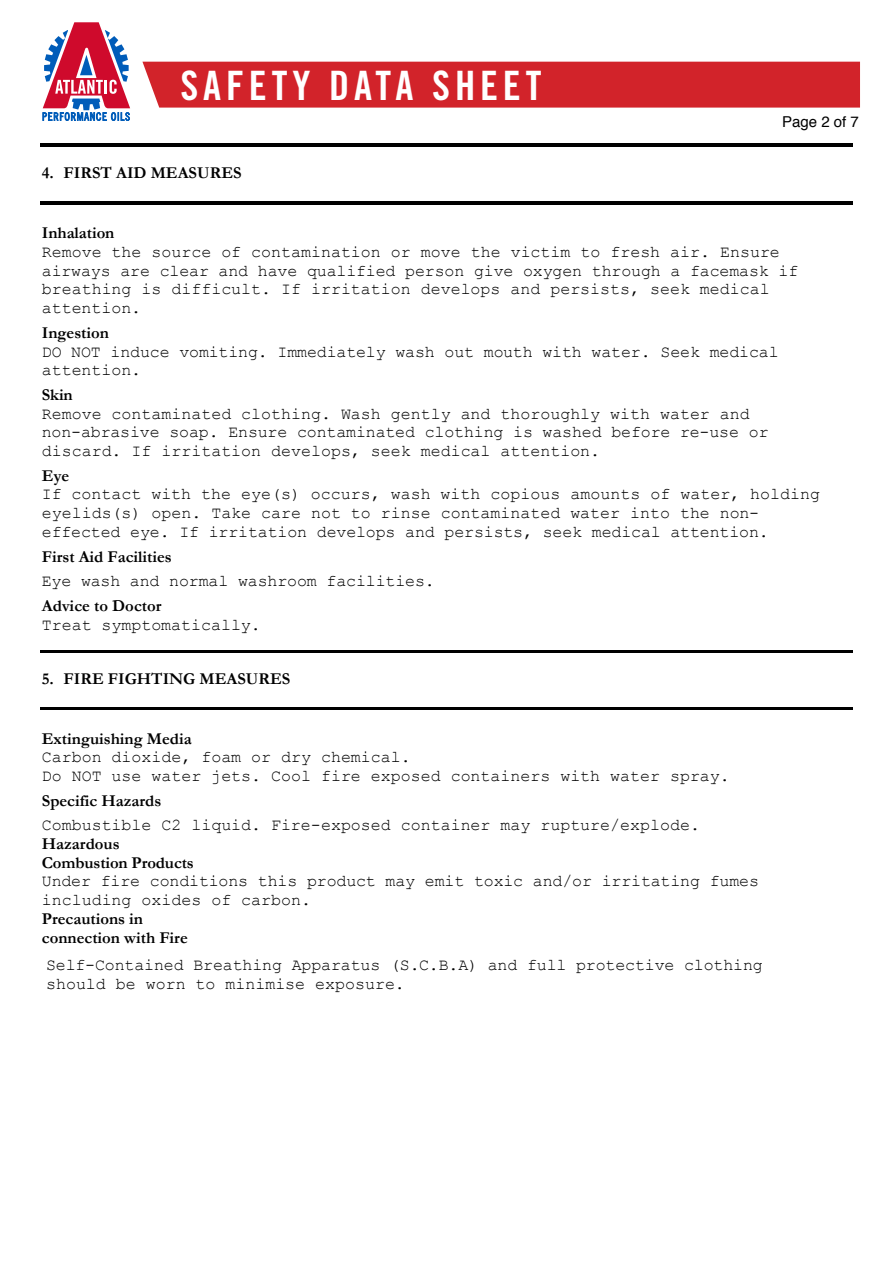
<style>
.page{position:relative;width:893px;height:1263px;background:#fff}
.page>*{position:absolute;margin:0;border:0;box-sizing:border-box;transform-origin:0 0}
.t1{font:40.5px "Trade Gothic LT Std Bd Cn 20";letter-spacing:.12em;color:#fff}
.t2{font:16.65px/18.9px "Courier New";color:#000}
.t3{font:700 16.65px/18.9px "Garamond";color:#000}
.t4{font:15px "Helvetica";color:#000}
</style>
<div class="page">
<svg style="left:43px;top:22px;width:87px;height:99px"></svg>
<div style="left:142px;top:62px;width:718px;height:46px;background:#d2232a"></div>
<hr style="left:40px;top:144px;width:813px;height:3px;background:#000">
<hr style="left:40px;top:201px;width:813px;height:4px;background:#000">
<hr style="left:40px;top:650px;width:813px;height:3px;background:#000">
<hr style="left:40px;top:707px;width:813px;height:3px;background:#000">
<h1 class="t1" style="left:180px;top:61px;width:363px">SAFETY DAtA SHEET</h1>
<p class="t3" style="left:42px;top:163px;width:201px">4. FIRST AID MEASURES</p>
<p class="t4" style="left:782px;top:110px;width:78px">Page 2 of 7</p>
<p class="t3" style="left:42px;top:224px;width:74px">Inhalation</p>
<p class="t2" style="left:42px;top:242px;width:758px">Remove the source of contamination or move the victim to fresh air. Ensure airways are clear and have qualified person give oxygen through a facemask if breathing is difficult. If irritation develops and persists, seek medical attention.</p>
<p class="t3" style="left:42px;top:323px;width:69px">Ingestion</p>
<p class="t2" style="left:42px;top:341px;width:738px">DO NOT induce vomiting. Immediately wash out mouth with water. Seek medical attention.</p>
<p class="t3" style="left:42px;top:386px;width:32px">Skin</p>
<p class="t2" style="left:42px;top:403px;width:728px">Remove contaminated clothing. Wash gently and thoroughly with water and non-abrasive soap. Ensure contaminated clothing is washed before re-use or discard. If irritation develops, seek medical attention.</p>
<p class="t3" style="left:42px;top:467px;width:29px">Eye</p>
<p class="t2" style="left:42px;top:484px;width:780px">If contact with the eye(s) occurs, wash with copious amounts of water, holding eyelids(s) open. Take care not to rinse contaminated water into the non&shy;effected eye. If irritation develops and persists, seek medical attention.</p>
<p class="t3" style="left:42px;top:547px;width:132px">First Aid Facilities</p>
<p class="t2" style="left:42px;top:571px;width:395px">Eye wash and normal washroom facilities.</p>
<p class="t3" style="left:42px;top:596px;width:121px">Advice to Doctor</p>
<p class="t2" style="left:42px;top:614px;width:221px">Treat symptomatically.</p>
<p class="t3" style="left:42px;top:670px;width:250px">5. FIRE FIGHTING MEASURES</p>
<p class="t3" style="left:42px;top:729px;width:151px">Extinguishing Media</p>
<p class="t2" style="left:42px;top:747px;width:689px">Carbon dioxide, foam or dry chemical.<br>Do NOT use water jets. Cool fire exposed containers with water spray.</p>
<p class="t3" style="left:42px;top:791px;width:121px">Specific Hazards</p>
<p class="t2" style="left:42px;top:815px;width:660px">Combustible C2 liquid. Fire-exposed container may rupture/explode.</p>
<p class="t3" style="left:42px;top:835px;width:153px">Hazardous<br>Combustion Products</p>
<p class="t2" style="left:42px;top:871px;width:719px">Under fire conditions this product may emit toxic and/or irritating fumes including oxides of carbon.</p>
<p class="t3" style="left:42px;top:910px;width:147px">Precautions in connection with Fire</p>
<p class="t2" style="left:46px;top:955px;width:718px">Self-Contained Breathing Apparatus (S.C.B.A) and full protective clothing should be worn to minimise exposure.</p>
</div>
